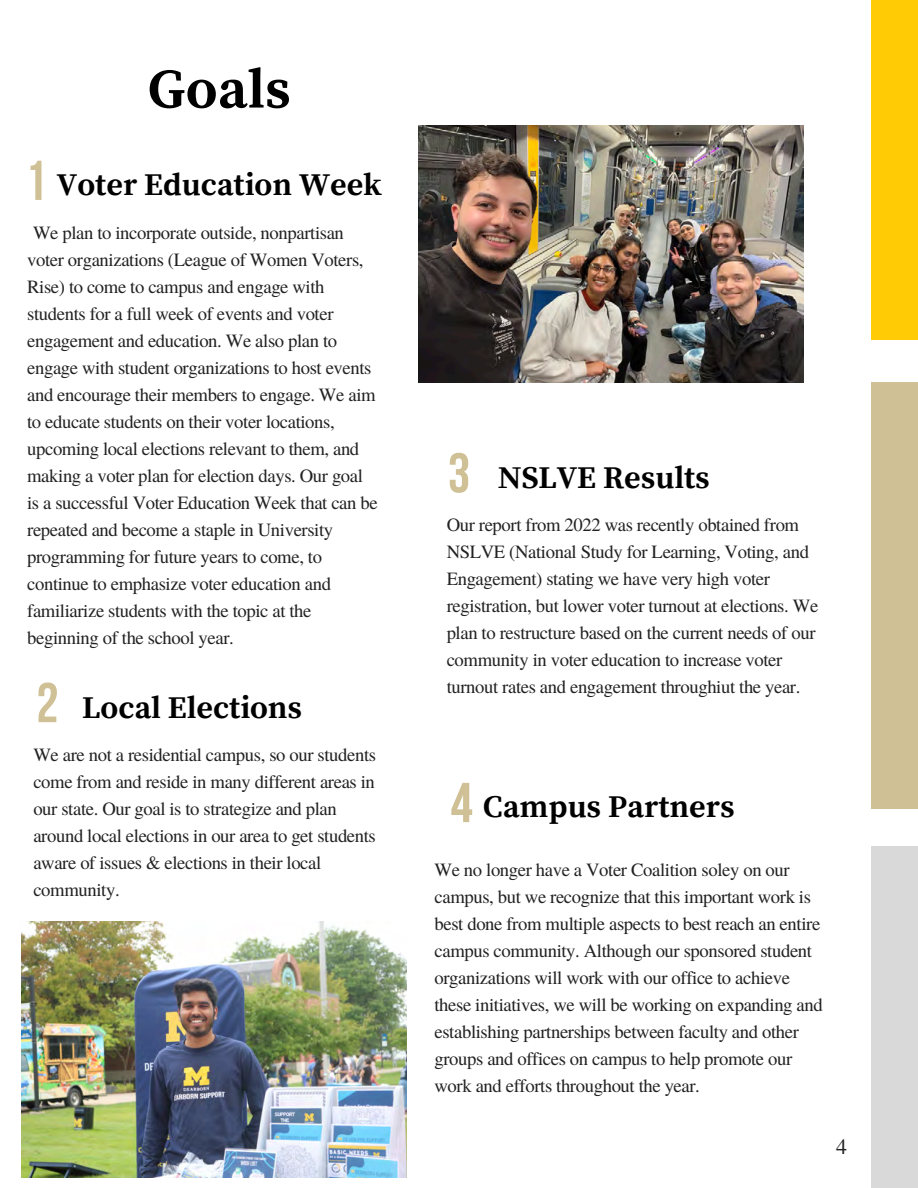
<style>
.page{position:relative;width:918px;height:1188px;background:#fff}
.page>*{position:absolute;margin:0;border:0;box-sizing:border-box;transform-origin:0 0}
.t1{font:700 56.1px "Source Serif Pro";color:#000}
.t2{font:55.95px "Bebas Neue Cyrillic";color:#cfc096}
.t3{font:700 31.5px "Source Serif Pro";color:#000}
.t4{font:21.75px "Te X Gyre Termes";color:#222}
.t5{font:18.75px/27px "Te X Gyre Termes";letter-spacing:-.02em;color:#222}
</style>
<div class="page">
<div style="left:872px;top:0;width:46px;height:340px;background:#ffcb05"></div>
<div style="left:872px;top:382px;width:46px;height:427px;background:#cfc096"></div>
<div style="left:872px;top:846px;width:46px;height:342px;background:#d9d9d9"></div>
<img style="left:419px;top:126px;width:384px;height:256px">
<img style="left:22px;top:921px;width:385px;height:257px">
<p class="t1" style="left:148px;top:56px;width:144px">Goals</p>
<p class="t2" style="left:25px;top:158px;width:24px">1</p>
<h2 class="t3" style="left:57px;top:167px;width:327px">Voter Education Week</h2>
<h2 class="t5" style="left:27px;top:218px;width:352px;text-indent:6px">We plan to incorporate outside, nonpartisan voter organizations (League of Women Voters, Rise) to come to campus and engage with students for a full week of events and voter engagement and education. We also plan to engage with student organizations to host events and encourage their members to engage. We aim to educate students on their voter locations, upcoming local elections relevant to them, and making a voter plan for election days. Our goal is a successful Voter Education Week that can be repeated and become a staple in University programming for future years to come, to continue to emphasize voter education and familiarize students with the topic at the beginning of the school year.</h2>
<p class="t2" style="left:36px;top:680px;width:24px">2</p>
<p class="t3" style="left:82px;top:689px;width:221px">Local Elections</p>
<p class="t5" style="left:33px;top:740px;width:344px">We are not a residential campus, so our students come from and reside in many different areas in our state. Our goal is to strategize and plan around local elections in our area to get students aware of issues &amp; elections in their local community.</p>
<h2 class="t2" style="left:448px;top:450px;width:24px">3</h2>
<p class="t3" style="left:498px;top:459px;width:214px">NSLVE Results</p>
<p class="t5" style="left:447px;top:511px;width:373px">Our report from 2022 was recently obtained from NSLVE (National Study for Learning, Voting, and Engagement) stating we have very high voter registration, but lower voter turnout at elections. We plan to restructure based on the current needs of our community in voter education to increase voter turnout rates and engagement throughiut the year.</p>
<h2 class="t2" style="left:451px;top:780px;width:24px">4</h2>
<p class="t3" style="left:483px;top:788px;width:253px">Campus Partners</p>
<p class="t5" style="left:435px;top:855px;width:390px">We no longer have a Voter Coalition soley on our campus, but we recognize that this important work is best done from multiple aspects to best reach an entire campus community. Although our sponsored student organizations will work with our office to achieve these initiatives, we will be working on expanding and establishing partnerships between faculty and other groups and offices on campus to help promote our work and efforts throughout the year.</p>
<h1 class="t4" style="left:836px;top:1131px;width:12px">4</h1>
</div>
